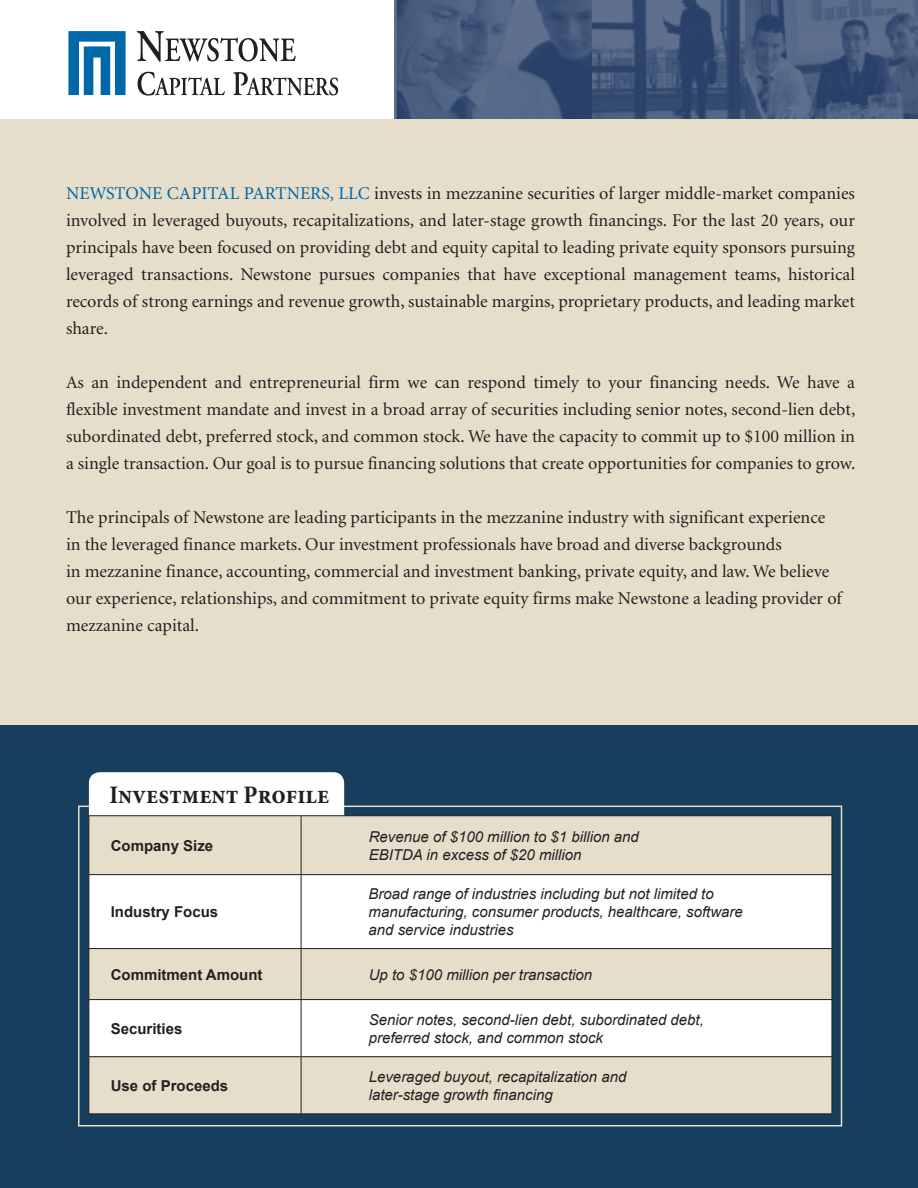
<style>
.page{position:relative;width:918px;height:1188px;background:#fff}
.page>*{position:absolute;margin:0;border:0;box-sizing:border-box;transform-origin:0 0}
.t1{font:700 condensed 25.5px "Minion Pro";color:#231f20}
.t2{font:18px/27px "Minion";color:#231f20;text-align:justify}
.t3{font:italic 15px/18px "Arial";color:#231f20}
.t4{font:700 15px "Arial";color:#231f20}
.s1{font-family:"Minion Pro";color:#0068a9}
</style>
<div class="page">
<img style="left:394px;top:0;width:351px;height:119px">
<img style="left:745px;top:0;width:173px;height:119px">
<div style="left:0;top:119px;width:918px;height:692px;background:#e6decb"></div>
<div style="left:0;top:725px;width:918px;height:463px;background:#173e5d"></div>
<div style="left:78px;top:806px;width:764px;height:320px;border:2px solid #e6decb"></div>
<div style="left:89px;top:772px;width:255px;height:56px;background:#fff;border-radius:11px"></div>
<div style="left:89px;top:816px;width:743px;height:297px;background:#e6decb"></div>
<svg style="left:89px;top:875px;width:743px;height:181px;background:#f7f5ef"></svg>
<hr style="left:88px;top:815px;width:213px;height:1px;background:#231f20">
<hr style="left:88px;top:816px;width:1px;height:58px;background:#231f20">
<hr style="left:301px;top:815px;width:531px;height:1px;background:#231f20">
<hr style="left:301px;top:816px;width:1px;height:58px;background:#231f20">
<hr style="left:832px;top:816px;width:1px;height:58px;background:#231f20">
<hr style="left:88px;top:874px;width:213px;height:1px;background:#231f20">
<hr style="left:88px;top:875px;width:1px;height:73px;background:#231f20">
<hr style="left:301px;top:874px;width:531px;height:1px;background:#231f20">
<hr style="left:301px;top:875px;width:1px;height:73px;background:#231f20">
<hr style="left:832px;top:875px;width:1px;height:73px;background:#231f20">
<hr style="left:88px;top:948px;width:213px;height:1px;background:#231f20">
<hr style="left:88px;top:949px;width:1px;height:50px;background:#231f20">
<hr style="left:301px;top:948px;width:531px;height:1px;background:#231f20">
<hr style="left:301px;top:949px;width:1px;height:50px;background:#231f20">
<hr style="left:832px;top:949px;width:1px;height:50px;background:#231f20">
<hr style="left:88px;top:999px;width:213px;height:1px;background:#231f20">
<hr style="left:88px;top:1000px;width:1px;height:56px;background:#231f20">
<hr style="left:301px;top:999px;width:531px;height:1px;background:#231f20">
<hr style="left:301px;top:1000px;width:1px;height:56px;background:#231f20">
<hr style="left:832px;top:1000px;width:1px;height:56px;background:#231f20">
<hr style="left:88px;top:1056px;width:213px;height:1px;background:#231f20">
<hr style="left:88px;top:1057px;width:1px;height:56px;background:#231f20">
<hr style="left:301px;top:1056px;width:531px;height:1px;background:#231f20">
<hr style="left:301px;top:1057px;width:1px;height:56px;background:#231f20">
<hr style="left:832px;top:1057px;width:1px;height:56px;background:#231f20">
<hr style="left:88px;top:1113px;width:213px;height:1px;background:#231f20">
<hr style="left:301px;top:1113px;width:531px;height:1px;background:#231f20">
<svg style="left:68px;top:31px;width:58px;height:64px"></svg>
<svg style="left:137px;top:31px;width:159px;height:31px"></svg>
<svg style="left:138px;top:72px;width:87px;height:24px"></svg>
<svg style="left:233px;top:72px;width:105px;height:24px"></svg>
<p class="t2" style="left:66px;top:180px;width:791px"><span class="s1">NEWSTONE CAPITAL PARTNERS, LLC</span> invests in mezzanine securities of larger middle-market companies involved in leveraged buyouts, recapitalizations, and later-stage growth financings. For the last 20 years, our principals have been focused on providing debt and equity capital to leading private equity sponsors pursuing leveraged transactions. Newstone pursues companies that have exceptional management teams, historical records of strong earnings and revenue growth, sustainable margins, proprietary products, and leading market share.</p>
<p class="t2" style="left:66px;top:369px;width:791px">As an independent and entrepreneurial firm we can respond timely to your financing needs. We have a flexible investment mandate and invest in a broad array of securities including senior notes, second-lien debt, subordinated debt, preferred stock, and common stock. We have the capacity to commit up to $100 million in a single transaction. Our goal is to pursue financing solutions that create opportunities for companies to grow.</p>
<p class="t2" style="left:66px;top:504px;width:761px">The principals of Newstone are leading participants in the mezzanine industry with significant experience</p>
<p class="t2" style="left:66px;top:531px;width:717px">in the leveraged finance markets. Our investment professionals have broad and diverse backgrounds</p>
<p class="t2" style="left:66px;top:558px;width:765px">in mezzanine finance, accounting, commercial and investment banking, private equity, and law. We believe</p>
<p class="t2" style="left:66px;top:585px;width:777px">our experience, relationships, and commitment to private equity firms make Newstone a leading provider of</p>
<p class="t2" style="left:66px;top:612px;width:135px">mezzanine capital.</p>
<p class="t1" style="left:109px;top:777px;width:222px">Investment Profile</p>
<p class="t4" style="left:111px;top:835px;width:104px">Company Size</p>
<p class="t3" style="left:369px;top:828px;width:272px">Revenue of $100 million to $1 billion and<br>EBITDA in excess of $20 million</p>
<p class="t4" style="left:111px;top:901px;width:109px">Industry Focus</p>
<p class="t3" style="left:369px;top:885px;width:376px">Broad range of industries including but not limited to manufacturing, consumer products, healthcare, software and service industries</p>
<p class="t4" style="left:111px;top:964px;width:153px">Commitment Amount</p>
<p class="t3" style="left:369px;top:965px;width:225px">Up to $100 million per transaction</p>
<p class="t4" style="left:111px;top:1018px;width:73px">Securities</p>
<p class="t3" style="left:369px;top:1011px;width:337px">Senior notes, second-lien debt, subordinated debt, preferred stock, and common stock</p>
<p class="t4" style="left:111px;top:1075px;width:119px">Use of Proceeds</p>
<p class="t3" style="left:369px;top:1068px;width:259px">Leveraged buyout, recapitalization and later-stage growth financing</p>
</div>
